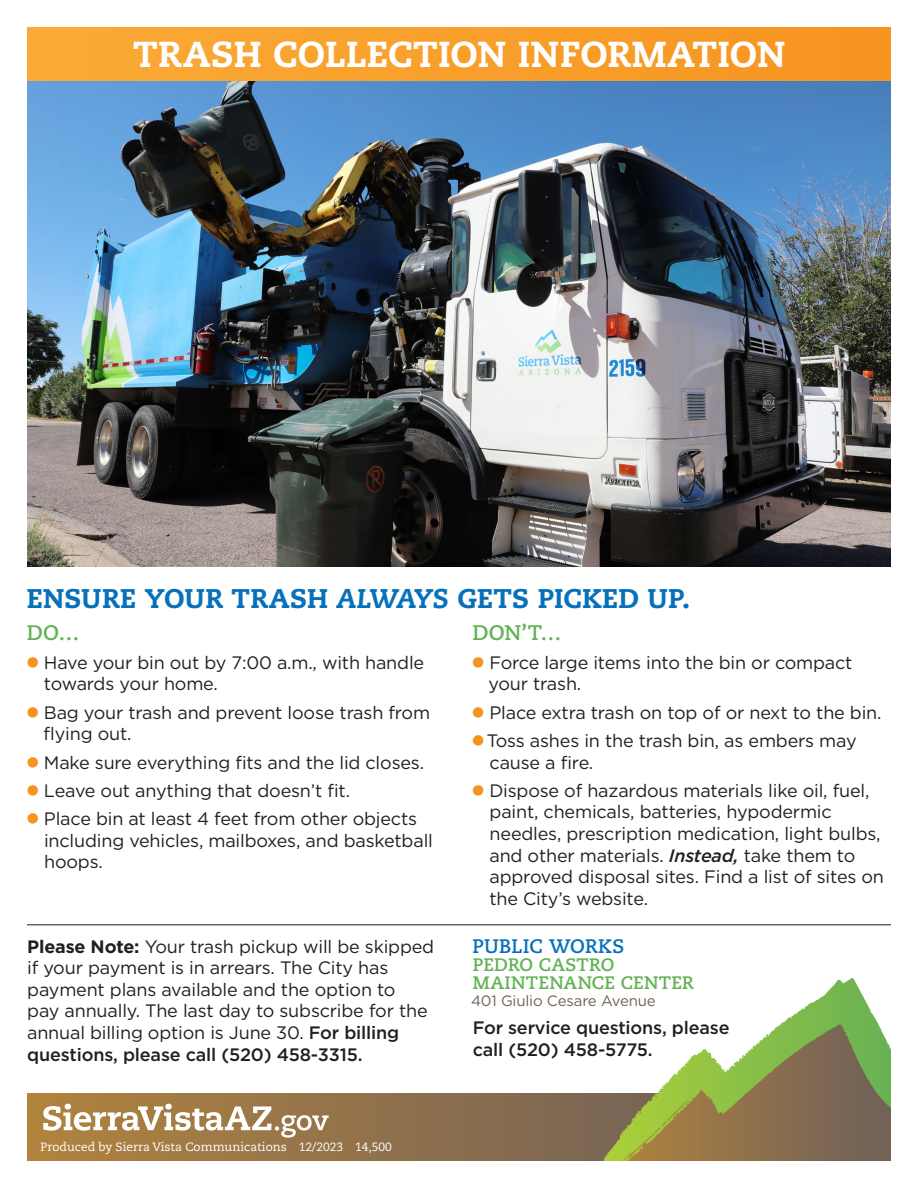
<style>
.page{position:relative;width:918px;height:1188px;background:#fff}
.page>*{position:absolute;margin:0;border:0;box-sizing:border-box;transform-origin:0 0}
.t1{font:800 36px "Caecilia LT Std";letter-spacing:.005em;color:#fff}
.heading{font:800 27px "Caecilia LT Std";letter-spacing:.01em;color:#0671ba}
.subhead{font:700 21px "Caecilia LT Std";color:#63b155}
.department{font:700 19.5px "Caecilia LT Std";letter-spacing:-.005em;color:#0671ba}
.body{font:18px/21.6px "Gotham";letter-spacing:-.01em;color:#231f20}
.call_questions{font:500 18px/21.6px "Gotham";letter-spacing:-.01em;color:#231f20}
.facility{font:700 18px/18px "Caecilia LT Std";letter-spacing:.005em;color:#63b155}
.address{font:15px "Gotham";letter-spacing:-.01em;color:#726356}
.t2{font:12px "Caecilia LT Std";color:#fff}
.s1{font-style:italic}
.s2{font-weight:500;font-style:italic}
.s3{font-weight:700}
.s4{font-weight:500}
</style>
<div class="page">
<svg style="left:27px;top:1094px;width:589px;height:67px;background:#91724a"></svg>
<div style="left:27px;top:27px;width:864px;height:54px;background:#f89f2c"></div>
<img style="left:27px;top:81px;width:864px;height:486px">
<svg style="left:616px;top:1001px;width:275px;height:160px"></svg>
<svg style="left:624px;top:1145px;width:19px;height:16px"></svg>
<svg style="left:747px;top:978px;width:105px;height:75px"></svg>
<svg style="left:43px;top:1104px;width:286px;height:34px"></svg>
<hr style="left:27px;top:924px;width:864px;height:2px;background:#726356">
<p class="t1" style="left:133px;top:32px;width:654px">TRASH COLLECTION INFORMATION</p>
<p class="heading" style="left:27px;top:582px;width:665px">ENSURE YOUR TRASH <span class="s1">ALWAYS</span> GETS PICKED UP.</p>
<p class="subhead" style="left:27px;top:621px;width:54px">DO…</p>
<p class="body" style="left:44px;top:651px;width:382px">Have your bin out by 7:00 a.m., with handle towards your home.</p>
<p class="body" style="left:44px;top:701px;width:388px">Bag your trash and prevent loose trash from flying out.</p>
<p class="body" style="left:44px;top:751px;width:382px">Make sure everything fits and the lid closes.</p>
<p class="body" style="left:44px;top:779px;width:308px">Leave out anything that doesn’t fit.</p>
<p class="body" style="left:44px;top:808px;width:391px">Place bin at least 4 feet from other objects including vehicles, mailboxes, and basketball hoops.</p>
<p class="subhead" style="left:472px;top:621px;width:91px">DON’T…</p>
<p class="body" style="left:489px;top:651px;width:365px">Force large items into the bin or compact your trash.</p>
<p class="body" style="left:489px;top:701px;width:394px">Place extra trash on top of or next to the bin.</p>
<p class="body" style="left:487px;top:729px;width:371px">Toss ashes in the trash bin, as embers may cause a fire.</p>
<p class="body" style="left:489px;top:779px;width:396px">Dispose of hazardous materials like oil, fuel, paint, chemicals, batteries, hypodermic needles, prescription medication, light bulbs, and other materials. <span class="s2">Instead,</span> take them to approved disposal sites. Find a list of sites on the City’s website.</p>
<p class="body" style="left:27px;top:935px;width:409px"><span class="s3">Please Note:</span> Your trash pickup will be skipped if your payment is in arrears. The City has payment plans available and the option to<br>pay annually. The last day to subscribe for the annual billing option is June 30. <span class="s4">For billing questions, please call (520) 458-3315.</span></p>
<p class="department" style="left:472px;top:935px;width:153px">PUBLIC WORKS</p>
<p class="facility" style="left:473px;top:956px;width:223px">PEDRO CASTRO<br>MAINTENANCE CENTER</p>
<p class="address" style="left:471px;top:991px;width:186px">401 Giulio Cesare Avenue</p>
<p class="call_questions" style="left:473px;top:1017px;width:258px">For service questions, please call (520) 458-5775.</p>
<p class="t2" style="left:40px;top:1140px;width:353px">Produced by Sierra Vista Communications 12/2023 14,500</p>
</div>
